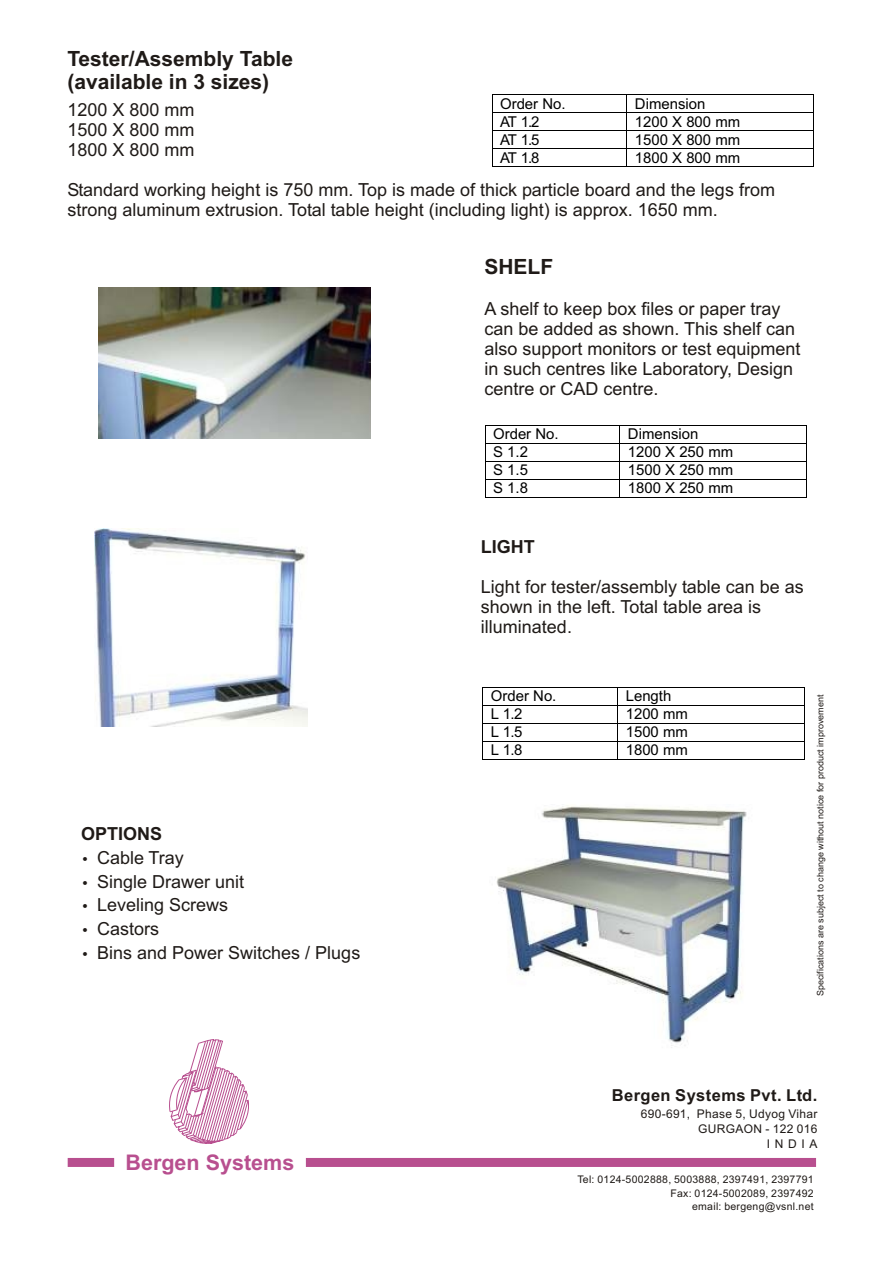
<style>
.page{position:relative;width:894px;height:1263px;background:#fff}
.page>*{position:absolute;margin:0;border:0;box-sizing:border-box;transform-origin:0 0}
.t1{font:700 21.6px "Arial";color:#b84f8f}
.t2{font:700 21px/23.4px "Arial";color:#1f1a17}
.t3{font:18px/20.1px "Arial";color:#1f1a17}
.t4{font:700 18px "Arial";color:#1f1a17}
.t5{font:700 16.5px "Arial";letter-spacing:.025em;color:#1f1a17}
.t6{font:14.85px "Arial";color:#000}
.t7{font:12px/15.5px "Arial";letter-spacing:.025em;color:#1f1a17;text-align:right}
.t8{font:10.5px/13.5px "Arial";letter-spacing:.025em;color:#1f1a17;text-align:right}
.t9{font:9px "Arial";color:#1f1a17}
.s1{font-family:"Avant Garde Bk BT";font-size:13.5px}
</style>
<div class="page">
<img style="left:496px;top:805px;width:251px;height:243px">
<hr style="left:485px;top:425px;width:134px;height:1px;background:#000">
<hr style="left:620px;top:425px;width:187px;height:1px;background:#000">
<hr style="left:485px;top:443px;width:134px;height:1px;background:#000">
<hr style="left:620px;top:443px;width:187px;height:1px;background:#000">
<hr style="left:485px;top:461px;width:134px;height:1px;background:#000">
<hr style="left:620px;top:461px;width:187px;height:1px;background:#000">
<hr style="left:485px;top:479px;width:134px;height:1px;background:#000">
<hr style="left:620px;top:479px;width:187px;height:1px;background:#000">
<svg style="left:485px;top:426px;width:1px;height:71px"></svg>
<hr style="left:485px;top:497px;width:134px;height:1px;background:#000">
<svg style="left:619px;top:425px;width:1px;height:73px"></svg>
<hr style="left:620px;top:497px;width:187px;height:1px;background:#000">
<hr style="left:483px;top:687px;width:134px;height:1px;background:#000">
<hr style="left:618px;top:687px;width:186px;height:1px;background:#000">
<hr style="left:483px;top:705px;width:134px;height:1px;background:#000">
<hr style="left:618px;top:705px;width:186px;height:1px;background:#000">
<hr style="left:483px;top:723px;width:134px;height:1px;background:#000">
<hr style="left:618px;top:723px;width:186px;height:1px;background:#000">
<hr style="left:483px;top:741px;width:134px;height:1px;background:#000">
<hr style="left:618px;top:741px;width:186px;height:1px;background:#000">
<hr style="left:483px;top:759px;width:134px;height:1px;background:#000">
<svg style="left:617px;top:687px;width:1px;height:73px"></svg>
<hr style="left:618px;top:759px;width:186px;height:1px;background:#000">
<svg style="left:804px;top:687px;width:1px;height:73px"></svg>
<img style="left:94px;top:529px;width:214px;height:197px">
<img style="left:99px;top:288px;width:271px;height:150px">
<hr style="left:492px;top:94px;width:134px;height:1px;background:#000">
<hr style="left:627px;top:94px;width:187px;height:1px;background:#000">
<hr style="left:492px;top:112px;width:134px;height:1px;background:#000">
<hr style="left:627px;top:112px;width:187px;height:1px;background:#000">
<hr style="left:492px;top:130px;width:134px;height:1px;background:#000">
<hr style="left:627px;top:130px;width:187px;height:1px;background:#000">
<hr style="left:492px;top:148px;width:134px;height:1px;background:#000">
<hr style="left:627px;top:148px;width:187px;height:1px;background:#000">
<svg style="left:492px;top:95px;width:1px;height:71px"></svg>
<hr style="left:492px;top:166px;width:134px;height:1px;background:#000">
<svg style="left:626px;top:94px;width:1px;height:73px"></svg>
<hr style="left:627px;top:166px;width:187px;height:1px;background:#000">
<div style="left:68px;top:1158px;width:46px;height:9px;background:#b84f8f"></div>
<div style="left:306px;top:1158px;width:510px;height:9px;background:#b84f8f"></div>
<svg style="left:169px;top:1039px;width:80px;height:105px"></svg>
<p class="t2" style="left:67px;top:49px;width:227px">Tester/Assembly Table (available in 3 sizes)</p>
<p class="t3" style="left:67px;top:101px;width:129px;text-align:justify">1200 X 800 mm 1500 X 800 mm 1800 X 800 mm</p>
<p class="t3" style="left:67px;top:181px;width:709px">Standard working height is 750 mm. Top is made of thick particle board and the legs from strong aluminum extrusion. Total table height (including light) is approx. 1650 mm.</p>
<p class="t6" style="left:500px;top:98px;width:67px">Order No.</p>
<p class="t6" style="left:635px;top:98px;width:72px">Dimension</p>
<p class="t6" style="left:500px;top:116px;width:41px">AT 1.2</p>
<p class="t6" style="left:635px;top:116px;width:107px">1200 X 800 mm</p>
<p class="t6" style="left:500px;top:134px;width:41px">AT 1.5</p>
<p class="t6" style="left:635px;top:134px;width:107px">1500 X 800 mm</p>
<p class="t6" style="left:500px;top:152px;width:41px">AT 1.8</p>
<p class="t6" style="left:635px;top:152px;width:107px">1800 X 800 mm</p>
<p class="t2" style="left:484px;top:257px;width:70px">SHELF</p>
<p class="t3" style="left:484px;top:300px;width:318px">A shelf to keep box files or paper tray can be added as shown. This shelf can also support monitors or test equipment in such centres like Laboratory, Design centre or CAD centre.</p>
<p class="t6" style="left:493px;top:429px;width:67px">Order No.</p>
<p class="t6" style="left:628px;top:429px;width:72px">Dimension</p>
<p class="t6" style="left:493px;top:446px;width:36px">S 1.2</p>
<p class="t6" style="left:628px;top:446px;width:107px">1200 X 250 mm</p>
<p class="t6" style="left:493px;top:464px;width:36px">S 1.5</p>
<p class="t6" style="left:628px;top:464px;width:107px">1500 X 250 mm</p>
<p class="t6" style="left:493px;top:482px;width:36px">S 1.8</p>
<p class="t6" style="left:628px;top:482px;width:107px">1800 X 250 mm</p>
<p class="t4" style="left:81px;top:827px;width:83px">OPTIONS</p>
<p class="t3" style="left:81px;top:849px;width:104px"><span class="s1">•</span> Cable Tray</p>
<p class="t3" style="left:81px;top:873px;width:165px"><span class="s1">•</span> Single Drawer unit</p>
<p class="t3" style="left:81px;top:897px;width:149px"><span class="s1">•</span> Leveling Screws</p>
<p class="t3" style="left:81px;top:920px;width:80px"><span class="s1">•</span> Castors</p>
<p class="t3" style="left:81px;top:944px;width:281px"><span class="s1">•</span> Bins and Power Switches / Plugs</p>
<p class="t1" style="left:126px;top:1154px;width:170px">Bergen Systems</p>
<p class="t4" style="left:481px;top:539px;width:55px">LIGHT</p>
<p class="t3" style="left:481px;top:578px;width:324px">Light for tester/assembly table can be as shown in the left. Total table area is illuminated.</p>
<p class="t6" style="left:491px;top:691px;width:67px">Order No.</p>
<p class="t6" style="left:626px;top:691px;width:47px">Length</p>
<p class="t6" style="left:491px;top:709px;width:33px">L 1.2</p>
<p class="t6" style="left:626px;top:709px;width:64px">1200 mm</p>
<p class="t6" style="left:491px;top:727px;width:33px">L 1.5</p>
<p class="t6" style="left:626px;top:727px;width:64px">1500 mm</p>
<p class="t6" style="left:491px;top:745px;width:33px">L 1.8</p>
<p class="t6" style="left:626px;top:745px;width:64px">1800 mm</p>
<p class="t9" style="left:817px;top:996px;width:303px;rotate:-90deg">Specifications are subject to change without notice for product improvement</p>
<p class="t5" style="left:612px;top:1089px;width:207px">Bergen Systems Pvt. Ltd.</p>
<p class="t7" style="left:641px;top:1107px;width:178px">690-691, Phase 5, Udyog Vihar<br>GURGAON - 122 016<br>INDIA</p>
<p class="t8" style="left:577px;top:1174px;width:238px">Tel: 0124-5002888, 5003888, 2397491, 2397791<br>Fax: 0124-5002089, 2397492<br>email: bergeng@vsnl.net</p>
</div>
